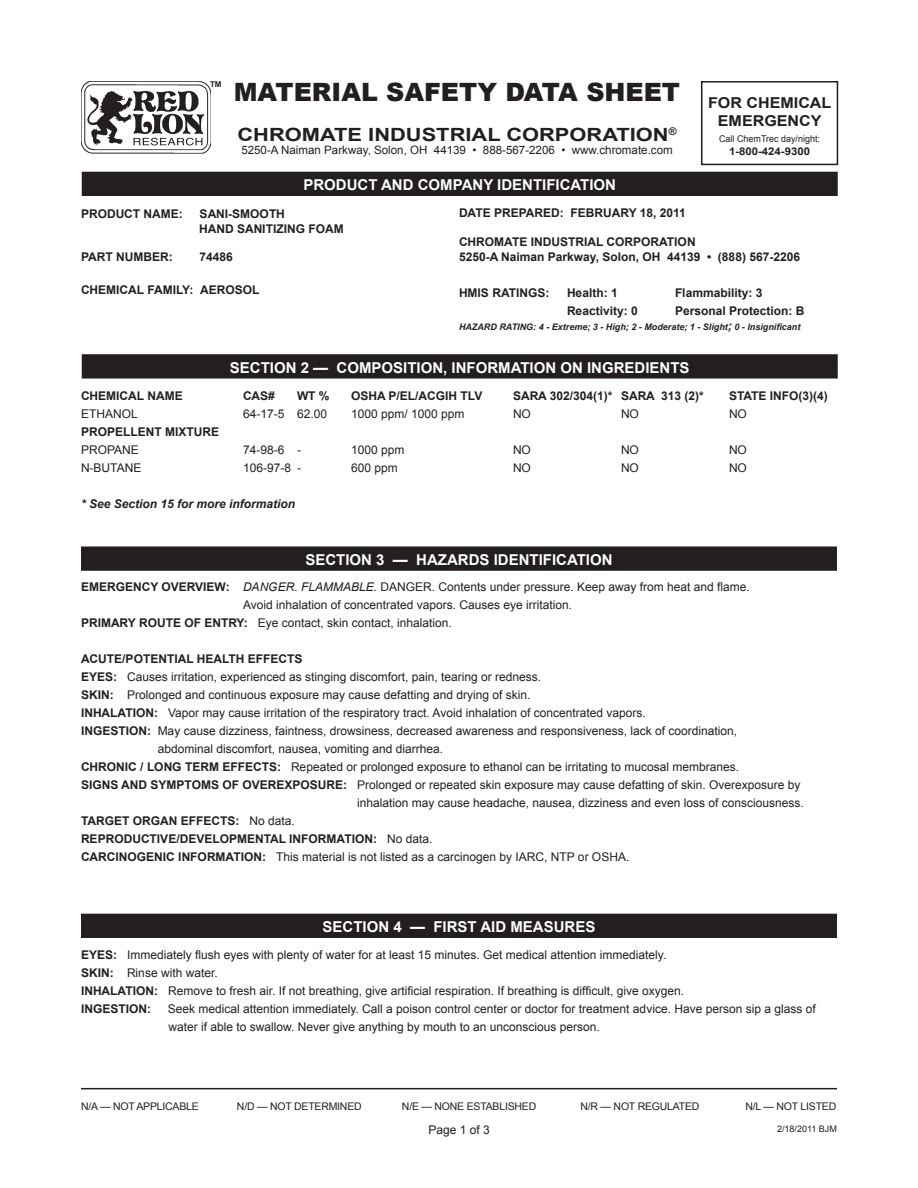
<style>
.page{position:relative;width:918px;height:1188px;background:#fff}
.page>*{position:absolute;margin:0;border:0;box-sizing:border-box;transform-origin:0 0}
.t1{font:900 25.2px "Arial";color:#231f20}
.bod{font:700 18.15px "Arial";color:#231f20;scale:1.2 1}
.t2{font:700 15px "Arial";color:#fff}
.bod-2{font:700 15px/18px "Arial";color:#231f20;text-align:center;scale:1.07 1}
.t3{font:12px/18px "Arial";color:#231f20}
.t4{font:700 12px/14.4px "Arial";color:#231f20}
.t5{font:italic 700 12px "Arial";color:#231f20}
.bod-3{font:11.55px "Arial";color:#231f20}
.bod-4{font:700 10.65px "Arial";color:#231f20;scale:1.07 1}
.bod-5{font:10.5px "Arial";letter-spacing:-.02em;color:#231f20}
.bod-6{font:9.3px "Arial";color:#231f20}
.t6{font:italic 700 9px "Arial";color:#231f20}
.t7{font:9px "Arial";color:#231f20}
.bod-7{font:700 8.1px "Arial";color:#231f20}
.s1{font-size:12px}
.s2{font-weight:700}
.s3{font-style:italic}
.s4{font-weight:400}
</style>
<div class="page">
<hr style="left:81px;top:1088px;width:756px;height:1px;background:#231f20">
<div style="left:701px;top:81px;width:137px;height:84px;border:2px solid #231f20"></div>
<div style="left:82px;top:172px;width:755px;height:23px;background:#231f20"></div>
<div style="left:82px;top:172px;width:756px;height:24px;border:2px solid #231f20"></div>
<div style="left:82px;top:355px;width:755px;height:23px;background:#231f20"></div>
<div style="left:82px;top:354px;width:756px;height:25px;border:2px solid #231f20"></div>
<div style="left:82px;top:547px;width:754px;height:23px;background:#231f20"></div>
<div style="left:81px;top:546px;width:756px;height:25px;border:2px solid #231f20"></div>
<img style="left:81px;top:81px;width:130px;height:72px">
<svg style="left:134px;top:138px;width:68px;height:7px"></svg>
<div style="left:82px;top:914px;width:754px;height:23px;background:#231f20"></div>
<div style="left:81px;top:914px;width:756px;height:24px;border:2px solid #231f20"></div>
<p class="bod-7" style="left:210px;top:79px;width:13px">TM</p>
<p class="t1" style="left:234px;top:73px;width:448px">MATERIAL SAFETY DATA SHEET</p>
<p class="bod" style="left:238px;top:122px;width:367px">CHROMATE INDUSTRIAL CORPORATION<sup>®</sup></p>
<p class="bod-3" style="left:241px;top:143px;width:433px">5250-A Naiman Parkway, Solon, OH 44139 • 888-567-2206 • www.chromate.com</p>
<p class="t2" style="left:303px;top:175px;width:314px">PRODUCT AND COMPANY IDENTIFICATION</p>
<p class="bod-2" style="left:708px;top:94px;width:117px">FOR CHEMICAL<br>EMERGENCY</p>
<p class="bod-6" style="left:719px;top:133px;width:102px">Call ChemTrec day/night:</p>
<p class="bod-4" style="left:729px;top:144px;width:77px">1-800-424-9300</p>
<p class="t4" style="left:81px;top:207px;width:103px">PRODUCT NAME:</p>
<p class="t4" style="left:199px;top:207px;width:146px">SANI-SMOOTH<br>HAND SANITIZING FOAM</p>
<p class="t4" style="left:81px;top:250px;width:93px">PART NUMBER:</p>
<p class="t4" style="left:199px;top:250px;width:35px">74486</p>
<p class="t4" style="left:81px;top:283px;width:180px">CHEMICAL FAMILY: AEROSOL</p>
<p class="t4" style="left:459px;top:206px;width:228px">DATE PREPARED: FEBRUARY 18, 2011</p>
<p class="t4" style="left:459px;top:235px;width:238px">CHROMATE INDUSTRIAL CORPORATION</p>
<p class="t4" style="left:459px;top:250px;width:343px">5250-A Naiman Parkway, Solon, OH 44139 • (888) 567-2206</p>
<p class="t4" style="left:459px;top:286px;width:92px">HMIS RATINGS:</p>
<p class="t4" style="left:567px;top:286px;width:52px">Health: 1</p>
<p class="t4" style="left:675px;top:286px;width:89px">Flammability: 3</p>
<p class="t4" style="left:567px;top:304px;width:72px">Reactivity: 0</p>
<p class="t4" style="left:675px;top:304px;width:131px">Personal Protection: B</p>
<p class="t6" style="left:459px;top:321px;width:343px">HAZARD RATING: 4 - Extreme; 3 - High; 2 - Moderate; 1 - Slight<span class="s1">;</span> 0 - Insignificant</p>
<p class="t2" style="left:230px;top:358px;width:461px">SECTION 2 — COMPOSITION, INFORMATION ON INGREDIENTS</p>
<p class="t4" style="left:81px;top:389px;width:103px">CHEMICAL NAME</p>
<p class="t4" style="left:243px;top:389px;width:34px">CAS#</p>
<p class="t4" style="left:297px;top:389px;width:34px">WT %</p>
<p class="t4" style="left:351px;top:389px;width:133px">OSHA P/EL/ACGIH TLV</p>
<p class="t4" style="left:513px;top:389px;width:192px">SARA 302/304(1)* SARA 313 (2)*</p>
<p class="t4" style="left:729px;top:389px;width:100px">STATE INFO(3)(4)</p>
<p class="t3" style="left:81px;top:405px;width:58px">ETHANOL</p>
<p class="t3" style="left:243px;top:405px;width:86px">64-17-5 62.00</p>
<p class="t3" style="left:351px;top:405px;width:115px">1000 ppm/ 1000 ppm</p>
<p class="t3" style="left:513px;top:405px;width:19px">NO</p>
<p class="t3" style="left:621px;top:405px;width:19px">NO</p>
<p class="t3" style="left:729px;top:405px;width:19px">NO</p>
<p class="t4" style="left:81px;top:425px;width:140px">PROPELLENT MIXTURE</p>
<p class="t3" style="left:81px;top:441px;width:59px">PROPANE</p>
<p class="t3" style="left:243px;top:441px;width:59px">74-98-6 -</p>
<p class="t3" style="left:351px;top:441px;width:55px">1000 ppm</p>
<p class="t3" style="left:513px;top:441px;width:19px">NO</p>
<p class="t3" style="left:621px;top:441px;width:19px">NO</p>
<p class="t3" style="left:729px;top:441px;width:19px">NO</p>
<p class="t3" style="left:81px;top:459px;width:62px">N-BUTANE</p>
<p class="t3" style="left:243px;top:459px;width:59px">106-97-8 -</p>
<p class="t3" style="left:351px;top:459px;width:48px">600 ppm</p>
<p class="t3" style="left:513px;top:459px;width:19px">NO</p>
<p class="t3" style="left:621px;top:459px;width:19px">NO</p>
<p class="t3" style="left:729px;top:459px;width:19px">NO</p>
<p class="t5" style="left:81px;top:496px;width:216px">* See Section 15 for more information</p>
<p class="t2" style="left:305px;top:550px;width:309px">SECTION 3 — HAZARDS IDENTIFICATION</p>
<p class="t3" style="left:243px;top:577px;width:508px;text-indent:-162px"><span class="s2">EMERGENCY OVERVIEW:</span> <span class="s3">DANGER. FLAMMABLE.</span> DANGER. Contents under pressure. Keep away from heat and flame.<br>Avoid inhalation of concentrated vapors. Causes eye irritation.</p>
<p class="t3" style="left:81px;top:613px;width:372px"><span class="s2">PRIMARY ROUTE OF ENTRY:</span> Eye contact, skin contact, inhalation.</p>
<p class="t4" style="left:81px;top:652px;width:223px">ACUTE/POTENTIAL HEALTH EFFECTS</p>
<p class="t3" style="left:81px;top:667px;width:462px"><span class="s2">EYES:</span> Causes irritation, experienced as stinging discomfort, pain, tearing or redness.</p>
<p class="t3" style="left:81px;top:685px;width:451px"><span class="s2">SKIN:</span> Prolonged and continuous exposure may cause defatting and drying of skin.</p>
<p class="t3" style="left:81px;top:703px;width:566px"><span class="s2">INHALATION:</span> Vapor may cause irritation of the respiratory tract. Avoid inhalation of concentrated vapors.</p>
<p class="t3" style="left:158px;top:721px;width:581px;text-indent:-77px"><span class="s2">INGESTION:</span> May cause dizziness, faintness, drowsiness, decreased awareness and responsiveness, lack of coordination, abdominal discomfort, nausea, vomiting and diarrhea.</p>
<p class="t3" style="left:81px;top:757px;width:660px"><span class="s2">CHRONIC / LONG TERM EFFECTS:</span> Repeated or prolonged exposure to ethanol can be irritating to mucosal membranes.</p>
<p class="t3" style="left:81px;top:775px;width:724px;text-align:right"><span class="s2">SIGNS AND SYMPTOMS OF OVEREXPOSURE:</span> Prolonged or repeated skin exposure may cause defatting of skin. Overexposure by inhalation may cause headache, nausea, dizziness and even loss of consciousness.</p>
<p class="t4" style="left:81px;top:814px;width:215px">TARGET ORGAN EFFECTS: <span class="s4">No data.</span></p>
<p class="t4" style="left:81px;top:832px;width:353px">REPRODUCTIVE/DEVELOPMENTAL INFORMATION: <span class="s4">No data.</span></p>
<p class="t3" style="left:81px;top:847px;width:550px"><span class="s2">CARCINOGENIC INFORMATION:</span> This material is not listed as a carcinogen by IARC, NTP or OSHA.</p>
<p class="t2" style="left:323px;top:917px;width:274px">SECTION 4 — FIRST AID MEASURES</p>
<p class="t3" style="left:81px;top:946px;width:587px"><span class="s2">EYES:</span> Immediately flush eyes with plenty of water for at least 15 minutes. Get medical attention immediately.</p>
<p class="t3" style="left:81px;top:964px;width:138px"><span class="s2">SKIN:</span> Rinse with water.</p>
<p class="t3" style="left:81px;top:982px;width:605px"><span class="s2">INHALATION:</span> Remove to fresh air. If not breathing, give artificial respiration. If breathing is difficult, give oxygen.</p>
<p class="t4" style="left:81px;top:1002px;width:72px">INGESTION:</p>
<p class="t3" style="left:168px;top:1000px;width:650px">Seek medical attention immediately. Call a poison control center or doctor for treatment advice. Have person sip a glass of water if able to swallow. Never give anything by mouth to an unconscious person.</p>
<p class="bod-5" style="left:81px;top:1100px;width:119px">N/A — NOT APPLICABLE</p>
<p class="bod-5" style="left:237px;top:1100px;width:126px">N/D — NOT DETERMINED</p>
<p class="bod-5" style="left:402px;top:1100px;width:136px">N/E — NONE ESTABLISHED</p>
<p class="bod-5" style="left:580px;top:1100px;width:120px">N/R — NOT REGULATED</p>
<p class="bod-5" style="left:745px;top:1100px;width:92px">N/L — NOT LISTED</p>
<p class="t7" style="left:777px;top:1123px;width:61px">2/18/2011 BJM</p>
<p class="t3" style="left:428px;top:1121px;width:63px">Page 1 of 3</p>
</div>
